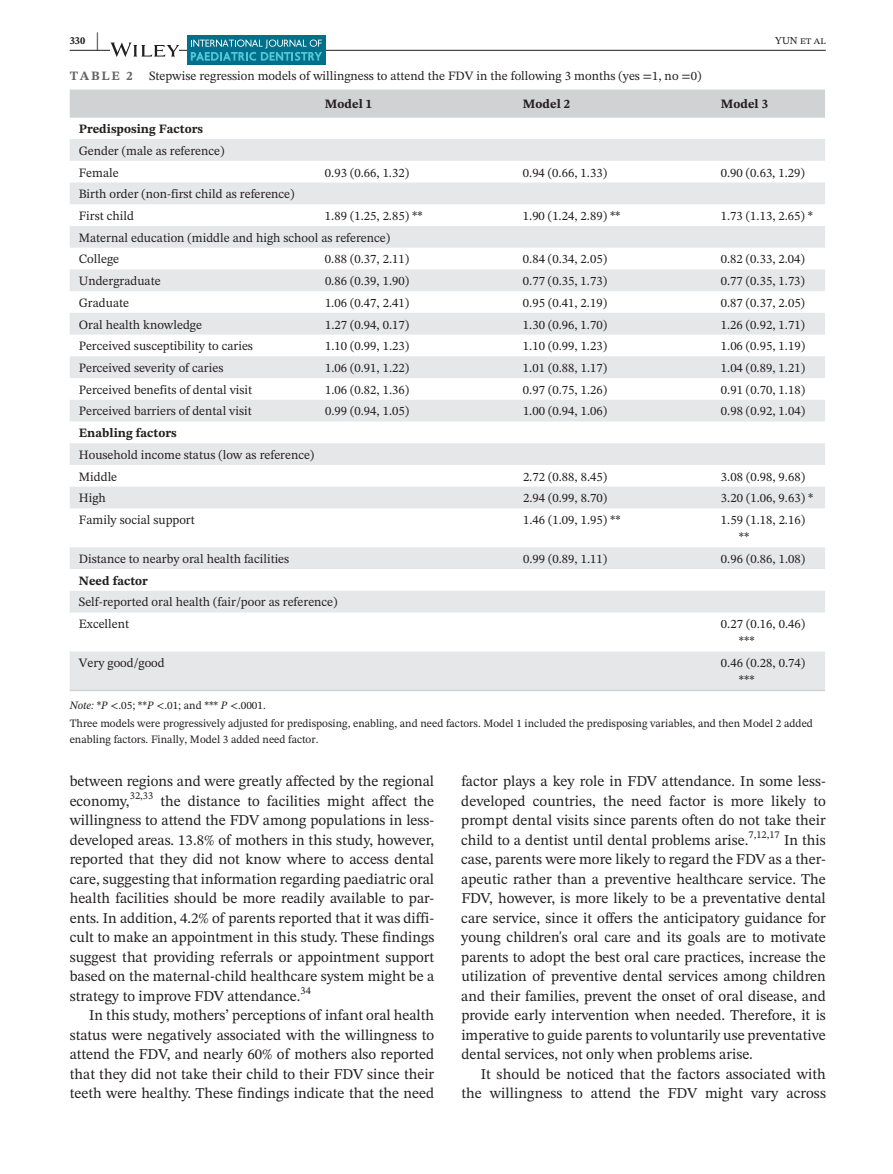
<style>
.page{position:relative;width:893px;height:1174px;background:#fff}
.page>*{position:absolute;margin:0;border:0;box-sizing:border-box;transform-origin:0 0}
.t1{font:15px/19.5px "STIX Two Text";color:#231f20;text-align:justify}
.t2{font:12.75px/21.8px "STIX Two Text";color:#231f20}
.t3{font:700 12.75px "STIX Two Text";color:#231f20}
.t4{font:700 12.75px "STIX Two Text";letter-spacing:.14em;color:#636366}
.t5{font:11.25px/18px "STIX Two Text";color:#231f20}
.t6{font:10.5px "STIX Two Text";color:#231f20}
.t7{font:700 10.5px "STIX Two Text";color:#231f20}
.s1{font-size:21.6px}
.s2{font-style:italic}
</style>
<div class="page">
<hr style="left:70px;top:50px;width:756px;height:1px;background:#231f20">
<svg style="left:110px;top:43px;width:69px;height:14px"></svg>
<div style="left:187px;top:35px;width:139px;height:30px;background:#01708a"></div>
<svg style="left:191px;top:40px;width:131px;height:21px"></svg>
<div style="left:70px;top:90px;width:755px;height:28px;background:#d1d2d4"></div>
<svg style="left:70px;top:139px;width:755px;height:550px"></svg>
<hr style="left:70px;top:689px;width:246px;height:2px;background:#d1d2d4">
<hr style="left:316px;top:689px;width:198px;height:2px;background:#d1d2d4">
<hr style="left:514px;top:689px;width:198px;height:2px;background:#d1d2d4">
<hr style="left:712px;top:689px;width:113px;height:2px;background:#d1d2d4">
<p class="t7" style="left:70px;top:33px;width:31px">330 <span class="s1">|</span></p>
<p class="t6" style="left:775px;top:33px;width:52px">YUN et al</p>
<p class="t4" style="left:70px;top:66px;width:65px">TABLE 2</p>
<p class="t2" style="left:149px;top:65px;width:554px">Stepwise regression models of willingness to attend the FDV in the following 3 months (yes =1, no =0)</p>
<p class="t3" style="left:325px;top:95px;width:49px">Model 1</p>
<p class="t3" style="left:523px;top:95px;width:49px">Model 2</p>
<p class="t3" style="left:721px;top:95px;width:49px">Model 3</p>
<p class="t3" style="left:79px;top:120px;width:126px">Predisposing Factors</p>
<p class="t2" style="left:79px;top:140px;width:147px">Gender (male as reference)<br>Female</p>
<p class="t2" style="left:325px;top:161px;width:86px">0.93 (0.66, 1.32)</p>
<p class="t2" style="left:523px;top:161px;width:86px">0.94 (0.66, 1.33)</p>
<p class="t2" style="left:721px;top:161px;width:86px">0.90 (0.63, 1.29)</p>
<p class="t2" style="left:79px;top:183px;width:217px">Birth order (non-first child as reference)<br>First child</p>
<p class="t2" style="left:325px;top:205px;width:99px">1.89 (1.25, 2.85) **</p>
<p class="t2" style="left:523px;top:205px;width:99px">1.90 (1.24, 2.89) **</p>
<p class="t2" style="left:721px;top:205px;width:94px">1.73 (1.13, 2.65) *</p>
<p class="t2" style="left:79px;top:226px;width:313px">Maternal education (middle and high school as reference)<br>College</p>
<p class="t2" style="left:325px;top:248px;width:86px">0.88 (0.37, 2.11)</p>
<p class="t2" style="left:523px;top:248px;width:86px">0.84 (0.34, 2.05)</p>
<p class="t2" style="left:721px;top:248px;width:86px">0.82 (0.33, 2.04)</p>
<p class="t2" style="left:79px;top:270px;width:83px">Undergraduate</p>
<p class="t2" style="left:325px;top:270px;width:86px">0.86 (0.39, 1.90)</p>
<p class="t2" style="left:523px;top:270px;width:86px">0.77 (0.35, 1.73)</p>
<p class="t2" style="left:721px;top:270px;width:86px">0.77 (0.35, 1.73)</p>
<p class="t2" style="left:79px;top:292px;width:52px">Graduate</p>
<p class="t2" style="left:325px;top:292px;width:86px">1.06 (0.47, 2.41)</p>
<p class="t2" style="left:523px;top:292px;width:86px">0.95 (0.41, 2.19)</p>
<p class="t2" style="left:721px;top:292px;width:86px">0.87 (0.37, 2.05)</p>
<p class="t2" style="left:79px;top:313px;width:125px">Oral health knowledge</p>
<p class="t2" style="left:325px;top:313px;width:86px">1.27 (0.94, 0.17)</p>
<p class="t2" style="left:523px;top:313px;width:86px">1.30 (0.96, 1.70)</p>
<p class="t2" style="left:721px;top:313px;width:86px">1.26 (0.92, 1.71)</p>
<p class="t2" style="left:79px;top:335px;width:176px">Perceived susceptibility to caries</p>
<p class="t2" style="left:325px;top:335px;width:86px">1.10 (0.99, 1.23)</p>
<p class="t2" style="left:523px;top:335px;width:86px">1.10 (0.99, 1.23)</p>
<p class="t2" style="left:721px;top:335px;width:86px">1.06 (0.95, 1.19)</p>
<p class="t2" style="left:79px;top:357px;width:146px">Perceived severity of caries</p>
<p class="t2" style="left:325px;top:357px;width:86px">1.06 (0.91, 1.22)</p>
<p class="t2" style="left:523px;top:357px;width:86px">1.01 (0.88, 1.17)</p>
<p class="t2" style="left:721px;top:357px;width:86px">1.04 (0.89, 1.21)</p>
<p class="t2" style="left:79px;top:378px;width:175px">Perceived benefits of dental visit</p>
<p class="t2" style="left:325px;top:378px;width:86px">1.06 (0.82, 1.36)</p>
<p class="t2" style="left:523px;top:378px;width:86px">0.97 (0.75, 1.26)</p>
<p class="t2" style="left:721px;top:378px;width:86px">0.91 (0.70, 1.18)</p>
<p class="t2" style="left:79px;top:400px;width:174px">Perceived barriers of dental visit</p>
<p class="t2" style="left:325px;top:400px;width:86px">0.99 (0.94, 1.05)</p>
<p class="t2" style="left:523px;top:400px;width:86px">1.00 (0.94, 1.06)</p>
<p class="t2" style="left:721px;top:400px;width:86px">0.98 (0.92, 1.04)</p>
<p class="t3" style="left:79px;top:424px;width:99px">Enabling factors</p>
<p class="t2" style="left:79px;top:444px;width:237px">Household income status (low as reference)<br>Middle</p>
<p class="t2" style="left:523px;top:465px;width:86px">2.72 (0.88, 8.45)</p>
<p class="t2" style="left:721px;top:465px;width:86px">3.08 (0.98, 9.68)</p>
<p class="t2" style="left:79px;top:487px;width:29px">High</p>
<p class="t2" style="left:523px;top:487px;width:86px">2.94 (0.99, 8.70)</p>
<p class="t2" style="left:721px;top:487px;width:94px">3.20 (1.06, 9.63) *</p>
<p class="t2" style="left:79px;top:509px;width:117px">Family social support</p>
<p class="t2" style="left:523px;top:509px;width:99px">1.46 (1.09, 1.95) **</p>
<p class="t2" style="left:739px;top:511px;width:68px;line-height:17.2px;text-indent:-18px">1.59 (1.18, 2.16) **</p>
<p class="t2" style="left:79px;top:548px;width:212px">Distance to nearby oral health facilities</p>
<p class="t2" style="left:523px;top:548px;width:86px">0.99 (0.89, 1.11)</p>
<p class="t2" style="left:721px;top:548px;width:86px">0.96 (0.86, 1.08)</p>
<p class="t3" style="left:79px;top:571px;width:71px">Need factor</p>
<p class="t2" style="left:79px;top:591px;width:260px">Self-reported oral health (fair/poor as reference)<br>Excellent</p>
<p class="t2" style="left:739px;top:615px;width:68px;line-height:17.2px;text-indent:-18px">0.27 (0.16, 0.46) ***</p>
<p class="t2" style="left:79px;top:652px;width:87px">Very good/good</p>
<p class="t2" style="left:739px;top:654px;width:68px;line-height:17.2px;text-indent:-18px">0.46 (0.28, 0.74) ***</p>
<p class="t5" style="left:70px;top:696px;width:745px"><span class="s2">Note:</span> *<span class="s2">P</span> &lt;.05; **<span class="s2">P</span> &lt;.01; and *** <span class="s2">P</span> &lt;.0001.<br>Three models were progressively adjusted for predisposing, enabling, and need factors. Model 1 included the predisposing variables, and then Model 2 added</p>
<p class="t5" style="left:70px;top:730px;width:250px">enabling factors. Finally, Model 3 added need factor.</p>
<p class="t1" style="left:70px;top:771px;width:366px">between regions and were greatly affected by the regional economy,</p>
<p class="t6" style="left:130px;top:788px;width:25px">32,33</p>
<p class="t1" style="left:70px;top:790px;width:366px;text-indent:91px">the distance to facilities might affect the willingness to attend the FDV among populations in less&shy;developed areas. 13.8% of mothers in this study, however, reported that they did not know where to access dental care, suggesting that information regarding paediatric oral health facilities should be more readily available to par&shy;ents. In addition, 4.2% of parents reported that it was diffi&shy;cult to make an appointment in this study. These findings suggest that providing referrals or appointment support based on the maternal-child healthcare system might be a strategy to improve FDV attendance.<sup>34</sup></p>
<p class="t1" style="left:70px;top:1005px;width:366px;text-indent:20px">In this study, mothers’ perceptions of infant oral health status were negatively associated with the willingness to attend the FDV, and nearly 60% of mothers also reported that they did not take their child to their FDV since their teeth were healthy. These findings indicate that the need</p>
<p class="t1" style="left:461px;top:771px;width:366px">factor plays a key role in FDV attendance. In some less&shy;developed countries, the need factor is more likely to prompt dental visits since parents often do not take their child to a dentist until dental problems arise.</p>
<p class="t6" style="left:749px;top:827px;width:33px">7,12,17</p>
<p class="t1" style="left:461px;top:829px;width:366px;text-indent:323px">In this case, parents were more likely to regard the FDV as a ther&shy;apeutic rather than a preventive healthcare service. The FDV, however, is more likely to be a preventative dental care service, since it offers the anticipatory guidance for young children's oral care and its goals are to motivate parents to adopt the best oral care practices, increase the utilization of preventive dental services among children and their families, prevent the onset of oral disease, and provide early intervention when needed. Therefore, it is imperative to guide parents to voluntarily use preventative dental services, not only when problems arise.</p>
<p class="t1" style="left:461px;top:1063px;width:366px;text-align:right">It should be noticed that the factors associated with the willingness to attend the FDV might vary across</p>
</div>
